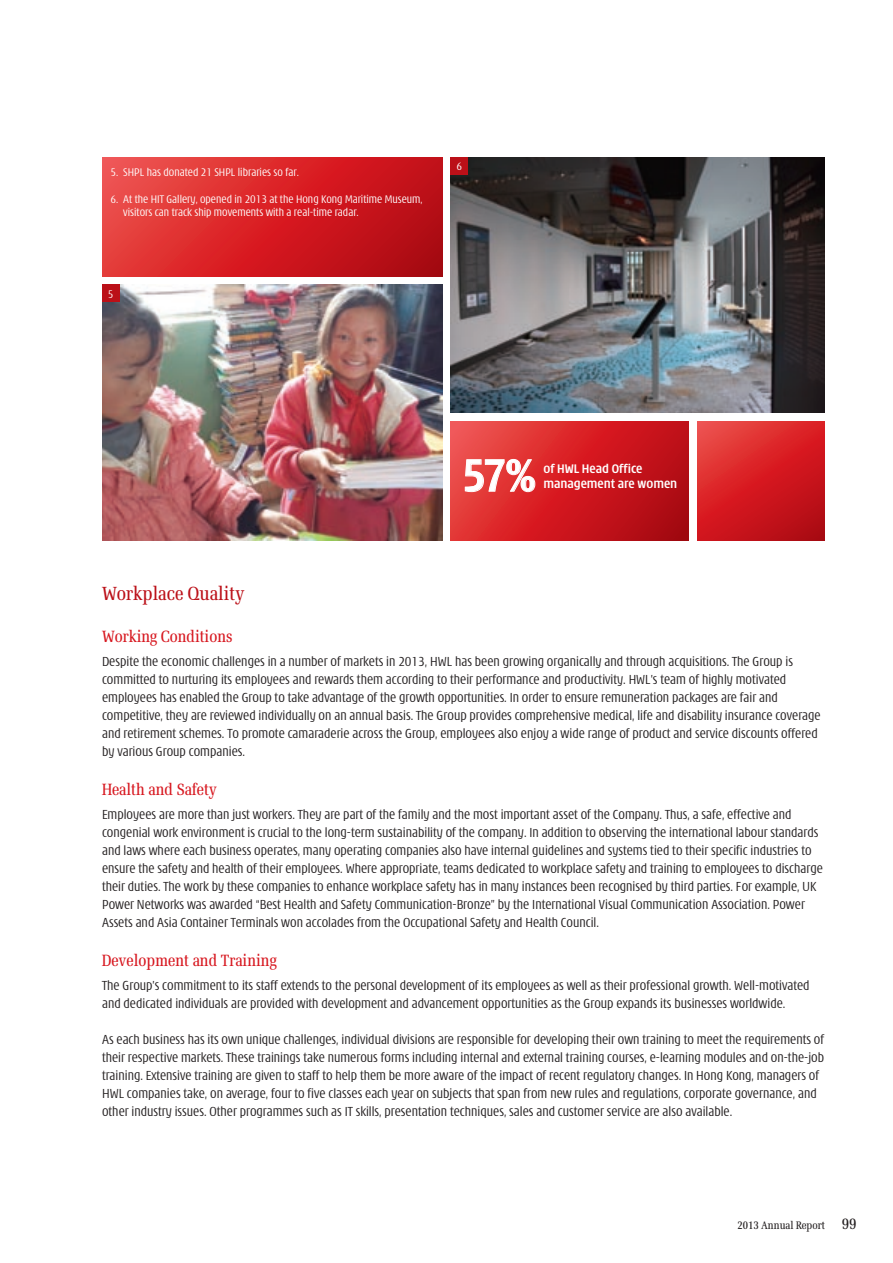
<style>
.page{position:relative;width:893px;height:1263px;background:#fff}
.page>*{position:absolute;margin:0;border:0;box-sizing:border-box;transform-origin:0 0}
.t1{font:700 condensed 49.5px "Modena";color:#fff}
.t2{font:21px "Verona";color:#bb1018}
.t3{font:18px "Verona";color:#d7171f}
.t4{font:300 condensed 14.25px/18px "Modena";color:#231f20}
.t5{font:700 condensed 13.5px/15px "Modena";color:#fff}
.t6{font:300 condensed 12px/13.5px "Modena";color:#fff}
.t7{font:12px "Verona";color:#231f20}
.s1{font-size:16.5px}
</style>
<div class="page">
<img style="left:451px;top:157px;width:374px;height:255px">
<svg style="left:102px;top:157px;width:340px;height:119px;background:#d42529"></svg>
<img style="left:102px;top:285px;width:340px;height:255px">
<div style="left:102px;top:285px;width:17px;height:17px;background:#bb1018"></div>
<div style="left:451px;top:157px;width:17px;height:17px;background:#bb1018"></div>
<svg style="left:697px;top:421px;width:128px;height:119px;background:#d32024"></svg>
<svg style="left:451px;top:421px;width:238px;height:119px;background:#d02025"></svg>
<svg style="left:465px;top:459px;width:71px;height:33px;background:#e85e5d"></svg>
<p class="t6" style="left:111px;top:165px;width:190px">5. SHPL has donated 21 SHPL libraries so far.</p>
<p class="t6" style="left:123px;top:192px;width:301px;text-indent:-13px">6. At the HIT Gallery, opened in 2013 at the Hong Kong Maritime Museum, visitors can track ship movements with a real-time radar.</p>
<p class="t6" style="left:108px;top:287px;width:7px">5</p>
<p class="t6" style="left:456px;top:160px;width:7px">6</p>
<h1 class="t1" style="left:462px;top:452px;width:74px">57%</h1>
<p class="t5" style="left:543px;top:462px;width:135px">of HWL Head Office management are women</p>
<h2 class="t2" style="left:102px;top:583px;width:144px">Workplace Quality</h2>
<p class="t3" style="left:102px;top:628px;width:132px">Working Conditions</p>
<p class="t4" style="left:102px;top:653px;width:720px">Despite the economic challenges in a number of markets in 2013, HWL has been growing organically and through acquisitions. The Group is committed to nurturing its employees and rewards them according to their performance and productivity. HWL’s team of highly motivated employees has enabled the Group to take advantage of the growth opportunities. In order to ensure remuneration packages are fair and competitive, they are reviewed individually on an annual basis. The Group provides comprehensive medical, life and disability insurance coverage and retirement schemes. To promote camaraderie across the Group, employees also enjoy a wide range of product and service discounts offered by various Group companies.</p>
<p class="t3" style="left:102px;top:781px;width:116px">Health and Safety</p>
<p class="t4" style="left:102px;top:806px;width:722px">Employees are more than just workers. They are part of the family and the most important asset of the Company. Thus, a safe, effective and congenial work environment is crucial to the long-term sustainability of the company. In addition to observing the international labour standards and laws where each business operates, many operating companies also have internal guidelines and systems tied to their specific industries to ensure the safety and health of their employees. Where appropriate, teams dedicated to workplace safety and training to employees to discharge their duties. The work by these companies to enhance workplace safety has in many instances been recognised by third parties. For example, UK Power Networks was awarded “Best Health and Safety Communication-Bronze” by the International Visual Communication Association. Power Assets and Asia Container Terminals won accolades from the Occupational Safety and Health Council.</p>
<p class="t3" style="left:102px;top:952px;width:176px">Development and Training</p>
<p class="t4" style="left:102px;top:977px;width:709px">The Group’s commitment to its staff extends to the personal development of its employees as well as their professional growth. Well-motivated and dedicated individuals are provided with development and advancement opportunities as the Group expands its businesses worldwide.</p>
<p class="t4" style="left:102px;top:1031px;width:724px">As each business has its own unique challenges, individual divisions are responsible for developing their own training to meet the requirements of their respective markets. These trainings take numerous forms including internal and external training courses, e-learning modules and on-the-job training. Extensive training are given to staff to help them be more aware of the impact of recent regulatory changes. In Hong Kong, managers of HWL companies take, on average, four to five classes each year on subjects that span from new rules and regulations, corporate governance, and other industry issues. Other programmes such as IT skills, presentation techniques, sales and customer service are also available.</p>
<p class="t7" style="left:737px;top:1219px;width:121px">2013 Annual Report <span class="s1">99</span></p>
</div>
